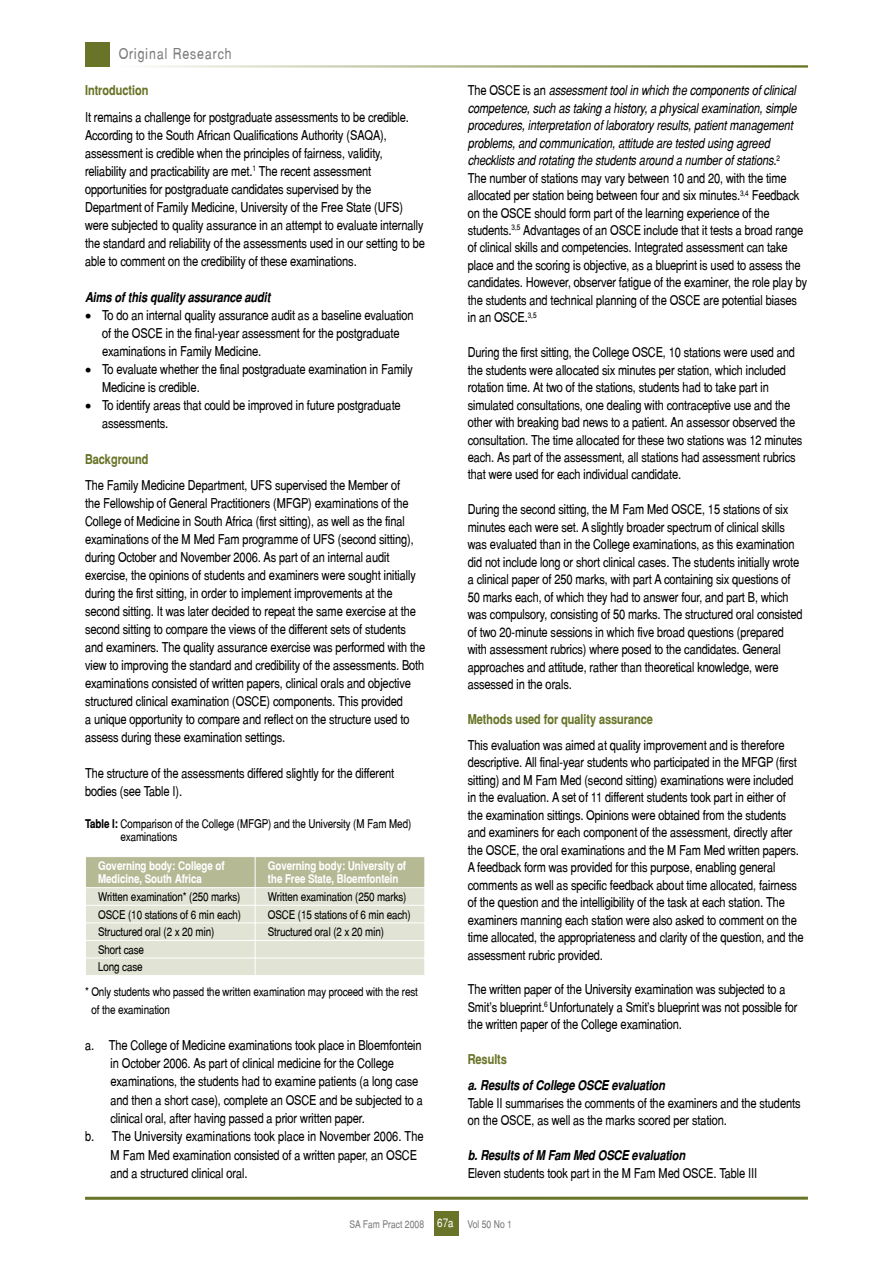
<style>
.page{position:relative;width:893px;height:1263px;background:#fff}
.page>*{position:absolute;margin:0;border:0;box-sizing:border-box;transform-origin:0 0}
.t1{font:15px "Switzerland Narrow Plain";letter-spacing:.06em;color:#7c7c7c}
.t2{font:13.5px/17.4px "Switzerland Narrow Plain";letter-spacing:-.01em;color:#000}
.t3{font:italic 700 13.5px "Switzerland Narrow";letter-spacing:-.01em;color:#000}
.t4{font:700 13.5px "Switzerland Narrow";letter-spacing:-.01em;color:#6a7428}
.t5{font:12px/13.8px "Switzerland Narrow Plain";letter-spacing:-.01em;color:#000}
.t6{font:700 12px/13.5px "Switzerland Narrow";letter-spacing:-.01em;color:#fff}
.t7{font:12px "Switzerland Narrow Plain";color:#fff}
.t8{font:10.5px "Switzerland Narrow Plain";color:#7c7c7c}
.s1{font-family:"Switzerland Narrow";font-weight:700}
.s2{font-family:"Switzerland Narrow";font-style:italic}
</style>
<div class="page">
<div style="left:85px;top:43px;width:25px;height:24px;background:#6a7428"></div>
<div style="left:113px;top:65px;width:695px;height:3px;border:2px solid #fff"></div>
<div style="left:434px;top:1211px;width:24px;height:24px;background:#6a7428"></div>
<hr style="left:85px;top:1197px;width:723px;height:3px;background:#6a7428">
<svg style="left:86px;top:857px;width:339px;height:118px;background:#d7d9c5"></svg>
<p class="t1" style="left:119px;top:45px;width:114px">Original Research</p>
<p class="t4" style="left:85px;top:82px;width:65px">Introduction</p>
<p class="t2" style="left:85px;top:108px;width:341px;line-height:18px">It remains a challenge for postgraduate assessments to be credible.<br>According to the South African Qualifications Authority (SAQA), assessment is credible when the principles of fairness, validity, reliability and practicability are met.<sup>1</sup> The recent assessment opportunities for postgraduate candidates supervised by the Department of Family Medicine, University of the Free State (UFS) were subjected to quality assurance in an attempt to evaluate internally the standard and reliability of the assessments used in our setting to be able to comment on the credibility of these examinations.</p>
<p class="t3" style="left:85px;top:289px;width:187px">Aims of this quality assurance audit</p>
<p class="t2" style="left:102px;top:306px;width:313px;line-height:18px;text-indent:-17px">• To do an internal quality assurance audit as a baseline evaluation of the OSCE in the final-year assessment for the postgraduate examinations in Family Medicine.</p>
<p class="t2" style="left:102px;top:360px;width:312px;line-height:18px;text-indent:-17px">• To evaluate whether the final postgraduate examination in Family<br>Medicine is credible.</p>
<p class="t2" style="left:102px;top:396px;width:300px;line-height:18px;text-indent:-17px">• To identify areas that could be improved in future postgraduate assessments.</p>
<p class="t4" style="left:85px;top:451px;width:65px">Background</p>
<p class="t2" style="left:85px;top:476px;width:342px;line-height:18px">The Family Medicine Department, UFS supervised the Member of<br>the Fellowship of General Practitioners (MFGP) examinations of the College of Medicine in South Africa (first sitting), as well as the final examinations of the M Med Fam programme of UFS (second sitting), during October and November 2006. As part of an internal audit exercise, the opinions of students and examiners were sought initially during the first sitting, in order to implement improvements at the second sitting. It was later decided to repeat the same exercise at the second sitting to compare the views of the different sets of students and examiners. The quality assurance exercise was performed with the view to improving the standard and credibility of the assessments. Both examinations consisted of written papers, clinical orals and objective structured clinical examination (OSCE) components. This provided<br>a unique opportunity to compare and reflect on the structure used to assess during these examination settings.</p>
<p class="t2" style="left:85px;top:764px;width:311px;line-height:18px">The structure of the assessments differed slightly for the different bodies (see Table I).</p>
<p class="t5" style="left:121px;top:816px;width:292px;text-indent:-36px"><span class="s1">Table I:</span> Comparison of the College (MFGP) and the University (M Fam Med) examinations</p>
<p class="t6" style="left:98px;top:859px;width:128px">Governing body: College of<br>Medicine, South Africa</p>
<p class="t6" style="left:268px;top:859px;width:140px">Governing body: University of the Free State, Bloemfontein</p>
<p class="t5" style="left:98px;top:890px;width:144px">Written examination* (250 marks)</p>
<p class="t5" style="left:268px;top:890px;width:140px">Written examination (250 marks)</p>
<p class="t5" style="left:98px;top:907px;width:145px">OSCE (10 stations of 6 min each)</p>
<p class="t5" style="left:268px;top:907px;width:145px">OSCE (15 stations of 6 min each)</p>
<p class="t5" style="left:98px;top:925px;width:118px">Structured oral (2 x 20 min)</p>
<p class="t5" style="left:268px;top:925px;width:118px">Structured oral (2 x 20 min)</p>
<p class="t5" style="left:98px;top:942px;width:47px">Short case</p>
<p class="t5" style="left:98px;top:960px;width:46px">Long case</p>
<p class="t5" style="left:91px;top:983px;width:328px;line-height:17.7px;text-indent:-6px">* Only students who passed the written examination may proceed with the rest of the examination</p>
<p class="t2" style="left:111px;top:1036px;width:314px;line-height:18.3px;text-indent:-26px">a. The College of Medicine examinations took place in Bloemfontein in October 2006. As part of clinical medicine for the College examinations, the students had to examine patients (a long case and then a short case), complete an OSCE and be subjected to a clinical oral, after having passed a prior written paper.</p>
<p class="t2" style="left:111px;top:1127px;width:315px;line-height:18.3px;text-indent:-26px">b. The University examinations took place in November 2006. The<br>M Fam Med examination consisted of a written paper, an OSCE and a structured clinical oral.</p>
<p class="t2" style="left:468px;top:82px;width:341px">The OSCE is an <span class="s2">assessment tool in which the components of clinical competence, such as taking a history, a physical examination, simple procedures, interpretation of laboratory results, patient management problems, and communication, attitude are tested using agreed checklists and rotating the students around a number of stations</span>.<sup>2<br></sup>The number of stations may vary between 10 and 20, with the time allocated per station being between four and six minutes.<sup>3,4</sup> Feedback on the OSCE should form part of the learning experience of the students.<sup>3,5</sup> Advantages of an OSCE include that it tests a broad range of clinical skills and competencies. Integrated assessment can take place and the scoring is objective, as a blueprint is used to assess the candidates. However, observer fatigue of the examiner, the role play by the students and technical planning of the OSCE are potential biases in an OSCE.<sup>3,5</sup></p>
<p class="t2" style="left:468px;top:343px;width:336px">During the first sitting, the College OSCE, 10 stations were used and the students were allocated six minutes per station, which included rotation time. At two of the stations, students had to take part in simulated consultations, one dealing with contraceptive use and the other with breaking bad news to a patient. An assessor observed the consultation. The time allocated for these two stations was 12 minutes each. As part of the assessment, all stations had assessment rubrics that were used for each individual candidate.</p>
<p class="t2" style="left:468px;top:501px;width:336px">During the second sitting, the M Fam Med OSCE, 15 stations of six minutes each were set. A slightly broader spectrum of clinical skills was evaluated than in the College examinations, as this examination did not include long or short clinical cases. The students initially wrote a clinical paper of 250 marks, with part A containing six questions of 50 marks each, of which they had to answer four, and part B, which was compulsory, consisting of 50 marks. The structured oral consisted of two 20-minute sessions in which five broad questions (prepared with assessment rubrics) where posed to the candidates. General approaches and attitude, rather than theoretical knowledge, were assessed in the orals.</p>
<p class="t4" style="left:468px;top:711px;width:187px">Methods used for quality assurance</p>
<p class="t2" style="left:468px;top:736px;width:337px">This evaluation was aimed at quality improvement and is therefore descriptive. All final-year students who participated in the MFGP (first sitting) and M Fam Med (second sitting) examinations were included in the evaluation. A set of 11 different students took part in either of the examination sittings. Opinions were obtained from the students and examiners for each component of the assessment, directly after the OSCE, the oral examinations and the M Fam Med written papers.<br>A feedback form was provided for this purpose, enabling general comments as well as specific feedback about time allocated, fairness of the question and the intelligibility of the task at each station. The examiners manning each station were also asked to comment on the time allocated, the appropriateness and clarity of the question, and the assessment rubric provided.</p>
<p class="t2" style="left:468px;top:981px;width:331px">The written paper of the University examination was subjected to a<br>Smit’s blueprint.<sup>6</sup> Unfortunately a Smit’s blueprint was not possible for the written paper of the College examination.</p>
<p class="t4" style="left:468px;top:1051px;width:41px">Results</p>
<p class="t3" style="left:468px;top:1077px;width:199px">a. Results of College OSCE evaluation</p>
<p class="t2" style="left:468px;top:1094px;width:334px">Table II summarises the comments of the examiners and the students on the OSCE, as well as the marks scored per station.</p>
<p class="t3" style="left:468px;top:1147px;width:219px">b. Results of M Fam Med OSCE evaluation</p>
<p class="t2" style="left:468px;top:1164px;width:291px">Eleven students took part in the M Fam Med OSCE. Table III</p>
<p class="t7" style="left:437px;top:1215px;width:18px">67a</p>
<p class="t8" style="left:349px;top:1218px;width:76px">SA Fam Pract 2008</p>
<p class="t8" style="left:467px;top:1218px;width:46px">Vol 50 No 1</p>
</div>
